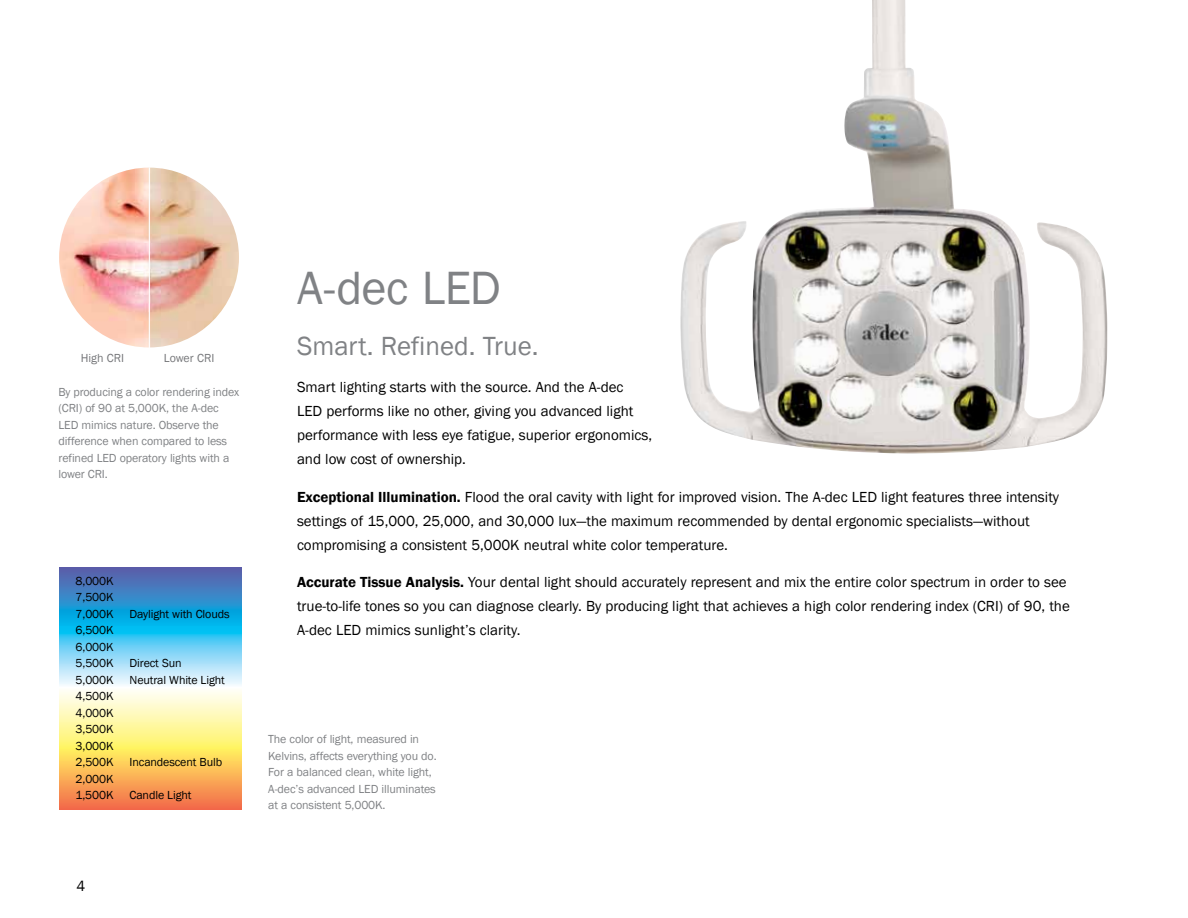
<style>
.page{position:relative;width:1188px;height:918px;background:#fff}
.page>*{position:absolute;margin:0;border:0;box-sizing:border-box;transform-origin:0 0}
.t1{font:48px "Franklin Gothic";letter-spacing:-.015em;color:#808285}
.t2{font:27px "Franklin Gothic";color:#808285}
.t3{font:15px/24px "Franklin Gothic";color:#000}
.t4{font:12px/16.5px "Franklin Gothic";letter-spacing:-.01em;color:#808285}
.t5{font:12px/16.5px "Franklin Gothic";letter-spacing:-.01em;color:#000;text-align:justify}
.t6{font:12px "Franklin Gothic";color:#77787b}
.s1{font-weight:600}
</style>
<div class="page">
<svg style="left:59px;top:567px;width:182px;height:242px;background:#acc3b2"></svg>
<img style="left:59px;top:168px;width:180px;height:179px;border-radius:90px">
<hr style="left:149px;top:167px;width:1px;height:181px;background:#fff">
<img style="left:680px;top:0;width:428px;height:454px">
<p class="t6" style="left:81px;top:351px;width:45px">High CRI</p>
<p class="t6" style="left:164px;top:351px;width:52px">Lower CRI</p>
<p class="t4" style="left:59px;top:384px;width:182px">By producing a color rendering index (CRI) of 90 at 5,000K, the A-dec<br>LED mimics nature. Observe the difference when compared to less refined LED operatory lights with a lower CRI.</p>
<p class="t5" style="left:76px;top:573px;width:40px">8,000K 7,500K 7,000K</p>
<p class="t5" style="left:76px;top:622px;width:40px">6,500K 6,000K 5,500K</p>
<p class="t5" style="left:130px;top:606px;width:102px">Daylight with Clouds</p>
<p class="t5" style="left:130px;top:655px;width:54px">Direct Sun</p>
<p class="t5" style="left:76px;top:672px;width:40px">5,000K</p>
<p class="t5" style="left:130px;top:672px;width:97px">Neutral White Light</p>
<p class="t5" style="left:76px;top:688px;width:40px">4,500K 4,000K 3,500K 3,000K 2,500K</p>
<p class="t5" style="left:130px;top:754px;width:94px">Incandescent Bulb</p>
<p class="t5" style="left:76px;top:771px;width:40px">2,000K<br>1,500K</p>
<p class="t5" style="left:130px;top:787px;width:63px">Candle Light</p>
<p class="t3" style="left:77px;top:874px;width:10px">4</p>
<p class="t1" style="left:297px;top:258px;width:205px">A-dec LED</p>
<p class="t2" style="left:297px;top:329px;width:243px">Smart. Refined. True.</p>
<p class="t3" style="left:297px;top:375px;width:357px">Smart lighting starts with the source. And the A-dec LED performs like no other, giving you advanced light performance with less eye fatigue, superior ergonomics, and low cost of ownership.</p>
<p class="t3" style="left:297px;top:485px;width:764px"><span class="s1">Exceptional Illumination.</span> Flood the oral cavity with light for improved vision. The A-dec LED light features three intensity settings of 15,000, 25,000, and 30,000 lux—the maximum recommended by dental ergonomic specialists—without compromising a consistent 5,000K neutral white color temperature.</p>
<p class="t3" style="left:297px;top:570px;width:774px"><span class="s1">Accurate Tissue Analysis.</span> Your dental light should accurately represent and mix the entire color spectrum in order to see true-to-life tones so you can diagnose clearly. By producing light that achieves a high color rendering index (CRI) of 90, the<br>A-dec LED mimics sunlight’s clarity.</p>
<p class="t4" style="left:268px;top:731px;width:170px">The color of light, measured in<br>Kelvins, affects everything you do.<br>For a balanced clean, white light,<br>A-dec’s advanced LED illuminates at a consistent 5,000K.</p>
</div>
